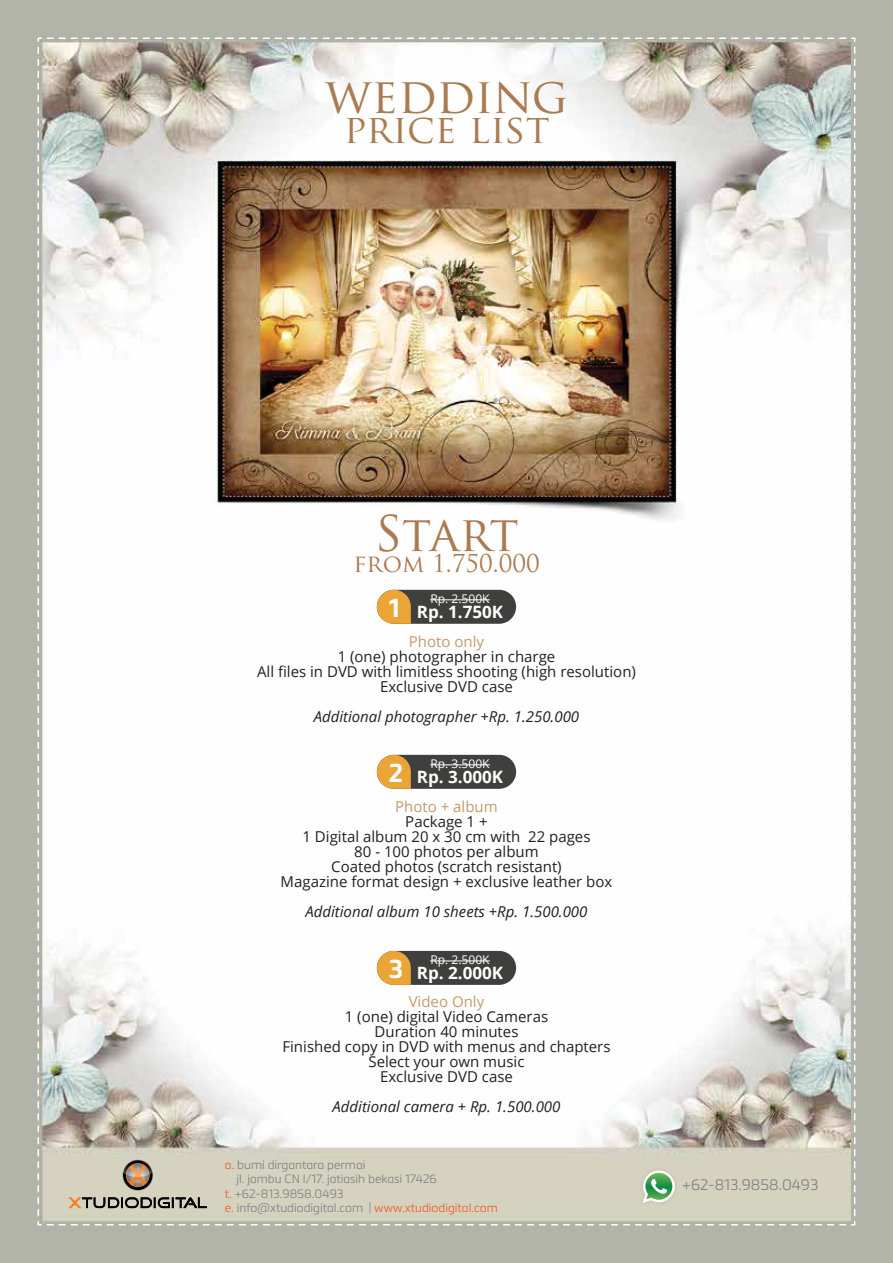
<style>
.page{position:relative;width:893px;height:1263px;background:#fff}
.page>*{position:absolute;margin:0;border:0;box-sizing:border-box;transform-origin:0 0}
.t1{font:48px "Trajan Pro";letter-spacing:-.01em;color:#a97b50}
.t2{font:39.15px "Trajan Pro";color:#a97b50}
.t3{font:24px "Trajan Pro";color:#a97b50}
.t4{font:700 16.95px "Open Sans";color:#fff}
.t5{font:15px/15px "Open Sans";color:#231f20;text-align:center}
.t6{font:italic 15px "Open Sans";color:#231f20}
.t7{font:15px "Open Sans";color:#c49a6c}
.t8{font:15px "Metronic Pro Air";color:#808284}
.t9{font:12px "Metronic Pro Air";color:#808284}
.t10{font:12px "Open Sans";color:#fff}
.s1{font-family:"Metronic Pro";font-size:25.5px}
.s2{color:#f15b2a}
.s3{color:#f15a29}
</style>
<div class="page">
<img style="left:37px;top:37px;width:819px;height:1189px">
<h1 class="t1" style="left:325px;top:66px;width:245px">WEDDING</h1>
<h2 class="t2" style="left:344px;top:104px;width:207px">PRICE LIST</h2>
<h1 class="t1" style="left:375px;top:503px;width:145px">START</h1>
<h3 class="t3" style="left:354px;top:548px;width:188px">FROM 1.750.000</h3>
<p class="t10" style="left:430px;top:590px;width:61px">Rp. 2.500K</p>
<p class="t4" style="left:389px;top:600px;width:116px"><span class="s1">1</span> Rp. 1.750K</p>
<p class="t7" style="left:409px;top:631px;width:77px">Photo only</p>
<p class="t5" style="left:257px;top:649px;width:380px">1 (one) photographer in charge<br>All files in DVD with limitless shooting (high resolution)<br>Exclusive DVD case</p>
<p class="t6" style="left:314px;top:706px;width:267px">Additional photographer +Rp. 1.250.000</p>
<p class="t10" style="left:430px;top:755px;width:61px">Rp. 3.500K</p>
<p class="t4" style="left:389px;top:765px;width:116px"><span class="s1">2</span> Rp. 3.000K</p>
<p class="t7" style="left:395px;top:796px;width:104px">Photo + album</p>
<p class="t5" style="left:281px;top:814px;width:333px">Package 1 +<br>1 Digital album 20 x 30 cm with 22 pages<br>80 - 100 photos per album<br>Coated photos (scratch resistant)<br>Magazine format design + exclusive leather box</p>
<p class="t6" style="left:305px;top:901px;width:284px">Additional album 10 sheets +Rp. 1.500.000</p>
<p class="t10" style="left:430px;top:951px;width:61px">Rp. 2.500K</p>
<p class="t4" style="left:389px;top:961px;width:116px"><span class="s1">3</span> Rp. 2.000K</p>
<p class="t7" style="left:409px;top:991px;width:77px">Video Only</p>
<p class="t5" style="left:282px;top:1009px;width:330px">1 (one) digital Video Cameras<br>Duration 40 minutes<br>Finished copy in DVD with menus and chapters<br>Select your own music<br>Exclusive DVD case</p>
<p class="t6" style="left:333px;top:1096px;width:229px">Additional camera + Rp. 1.500.000</p>
<p class="t9" style="left:225px;top:1159px;width:142px"><span class="s2">a.</span> bumi dirgantara permai</p>
<p class="t9" style="left:236px;top:1173px;width:202px">jl. jambu CN I/17. jatiasih bekasi 17426</p>
<p class="t9" style="left:225px;top:1188px;width:120px"><span class="s2">t.</span> +62-813.9858.0493</p>
<p class="t9" style="left:225px;top:1202px;width:275px"><span class="s3">e.</span> info@xtudiodigital.com | <span class="s2">www.xtudiodigital.com</span></p>
<p class="t8" style="left:682px;top:1178px;width:138px">+62-813.9858.0493</p>
</div>
